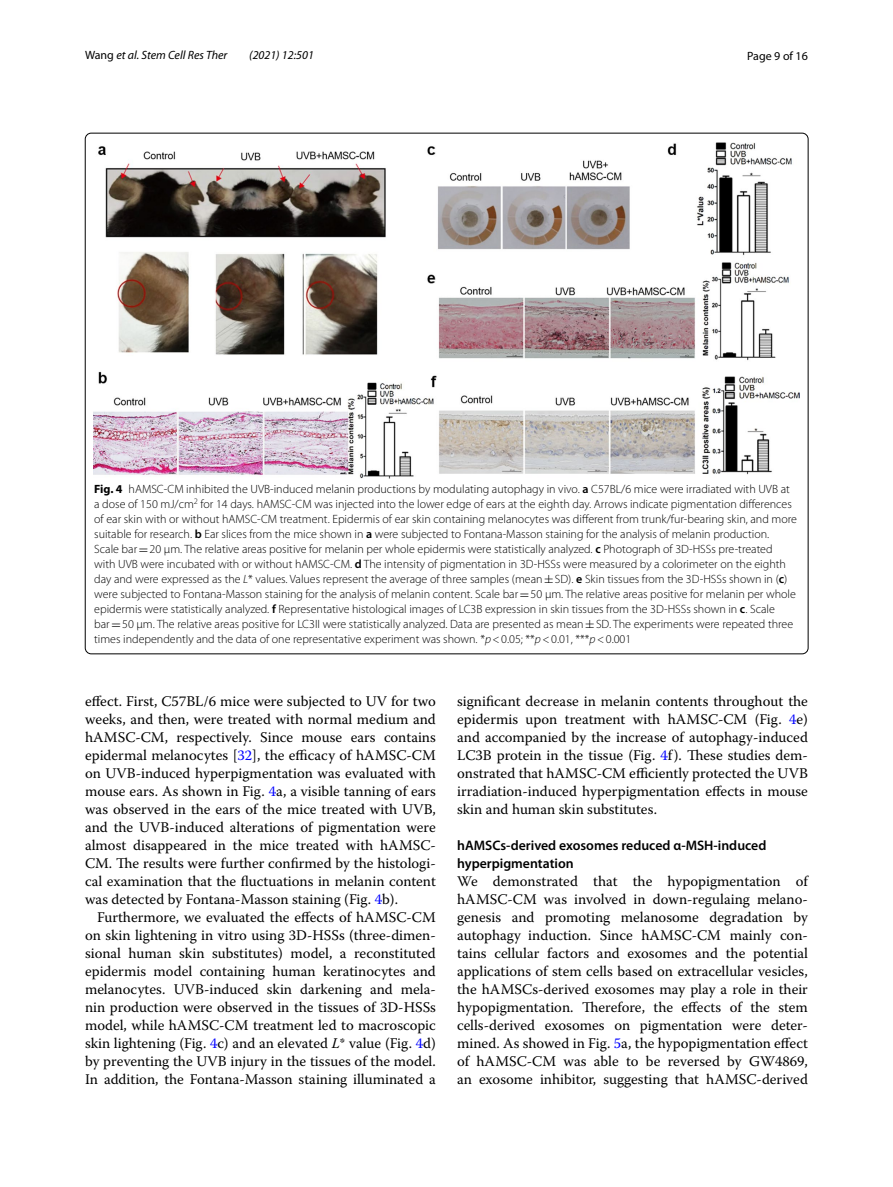
<style>
.page{position:relative;width:893px;height:1187px;background:#fff}
.page>*{position:absolute;margin:0;border:0;box-sizing:border-box;transform-origin:0 0}
.t1{font:14.7px/18px "Warnock Pro";color:#000;text-align:justify}
.t2{font:600 13.8px/18px "Myriad Pro";color:#000}
.t3{font:300 12px/15px "Myriad Pro";color:#000}
.t4{font:italic 12px "Myriad Pro";color:#000}
.t5{font:12px "Myriad Pro";color:#000}
.s1{font-style:normal}
.s2{font-weight:700}
.s3{font-weight:600}
.s4{font-family:"MTSY";font-weight:400}
.s5{font-style:italic}
.s6{color:#00f}
</style>
<div class="page">
<img style="left:94px;top:142px;width:706px;height:336px">
<p class="t4" style="left:85px;top:48px;width:144px"><span class="s1">Wang</span> et al. Stem Cell Res Ther</p>
<p class="t4" style="left:249px;top:48px;width:66px">(2021) 12:501</p>
<p class="t5" style="left:747px;top:48px;width:62px">Page 9 of 16</p>
<p class="t3" style="left:94px;top:482px;width:704px"><span class="s2">Fig. 4</span> hAMSC-CM inhibited the UVB-induced melanin productions by modulating autophagy in vivo. <span class="s3">a</span> C57BL/6 mice were irradiated with UVB at a dose of 150 mJ/cm<sup>2</sup> for 14 days. hAMSC-CM was injected into the lower edge of ears at the eighth day. Arrows indicate pigmentation differences of ear skin with or without hAMSC-CM treatment. Epidermis of ear skin containing melanocytes was different from trunk/fur-bearing skin, and more suitable for research. <span class="s3">b</span> Ear slices from the mice shown in <span class="s3">a</span> were subjected to Fontana-Masson staining for the analysis of melanin production.<br>Scale bar<span class="s4">=</span>20 μm. The relative areas positive for melanin per whole epidermis were statistically analyzed. <span class="s3">c</span> Photograph of 3D-HSSs pre-treated<br>with UVB were incubated with or without hAMSC-CM. <span class="s3">d</span> The intensity of pigmentation in 3D-HSSs were measured by a colorimeter on the eighth day and were expressed as the <span class="s5">L</span>* values. Values represent the average of three samples (mean<span class="s4">±</span>SD). <span class="s3">e</span> Skin tissues from the 3D-HSSs shown in (<span class="s3">c</span>) were subjected to Fontana-Masson staining for the analysis of melanin content. Scale bar<span class="s4">=</span>50 μm. The relative areas positive for melanin per whole epidermis were statistically analyzed. <span class="s3">f</span> Representative histological images of LC3B expression in skin tissues from the 3D-HSSs shown in <span class="s3">c</span>. Scale bar<span class="s4">=</span>50 μm. The relative areas positive for LC3II were statistically analyzed. Data are presented as mean<span class="s4">±</span>SD. The experiments were repeated three times independently and the data of one representative experiment was shown. *<span class="s5">p</span>&lt;0.05; **<span class="s5">p</span>&lt;0.01, ***<span class="s5">p</span>&lt;0.001</p>
<p class="t1" style="left:85px;top:691px;width:352px">effect. First, C57BL/6 mice were subjected to UV for two weeks, and then, were treated with normal medium and hAMSC-CM, respectively. Since mouse ears contains epidermal melanocytes [<span class="s6">32</span>], the efficacy of hAMSC-CM on UVB-induced hyperpigmentation was evaluated with mouse ears. As shown in Fig. <span class="s6">4</span>a, a visible tanning of ears was observed in the ears of the mice treated with UVB, and the UVB-induced alterations of pigmentation were almost disappeared in the mice treated with hAMSC-CM. The results were further confirmed by the histologi&shy;cal examination that the fluctuations in melanin content was detected by Fontana-Masson staining (Fig. <span class="s6">4</span>b).</p>
<p class="t1" style="left:85px;top:907px;width:352px;text-indent:12px">Furthermore, we evaluated the effects of hAMSC-CM on skin lightening in vitro using 3D-HSSs (three-dimen&shy;sional human skin substitutes) model, a reconstituted epidermis model containing human keratinocytes and melanocytes. UVB-induced skin darkening and mela&shy;nin production were observed in the tissues of 3D-HSSs model, while hAMSC-CM treatment led to macroscopic skin lightening (Fig. <span class="s6">4</span>c) and an elevated <span class="s5">L</span>* value (Fig. <span class="s6">4</span>d) by preventing the UVB injury in the tissues of the model.<br>In addition, the Fontana-Masson staining illuminated a</p>
<p class="t1" style="left:457px;top:691px;width:352px">significant decrease in melanin contents throughout the epidermis upon treatment with hAMSC-CM (Fig. <span class="s6">4</span>e) and accompanied by the increase of autophagy-induced LC3B protein in the tissue (Fig. <span class="s6">4</span>f). These studies dem&shy;onstrated that hAMSC-CM efficiently protected the UVB irradiation-induced hyperpigmentation effects in mouse skin and human skin substitutes.</p>
<p class="t2" style="left:457px;top:835px;width:311px">hAMSCs‑derived exosomes reduced α‑MSH‑induced hyperpigmentation</p>
<p class="t1" style="left:457px;top:871px;width:352px">We demonstrated that the hypopigmentation of hAMSC-CM was involved in down-regulaing melano&shy;genesis and promoting melanosome degradation by autophagy induction. Since hAMSC-CM mainly con&shy;tains cellular factors and exosomes and the potential applications of stem cells based on extracellular vesicles, the hAMSCs-derived exosomes may play a role in their hypopigmentation. Therefore, the effects of the stem cells-derived exosomes on pigmentation were deter&shy;mined. As showed in Fig. <span class="s6">5</span>a, the hypopigmentation effect of hAMSC-CM was able to be reversed by GW4869, an exosome inhibitor, suggesting that hAMSC-derived</p>
</div>
